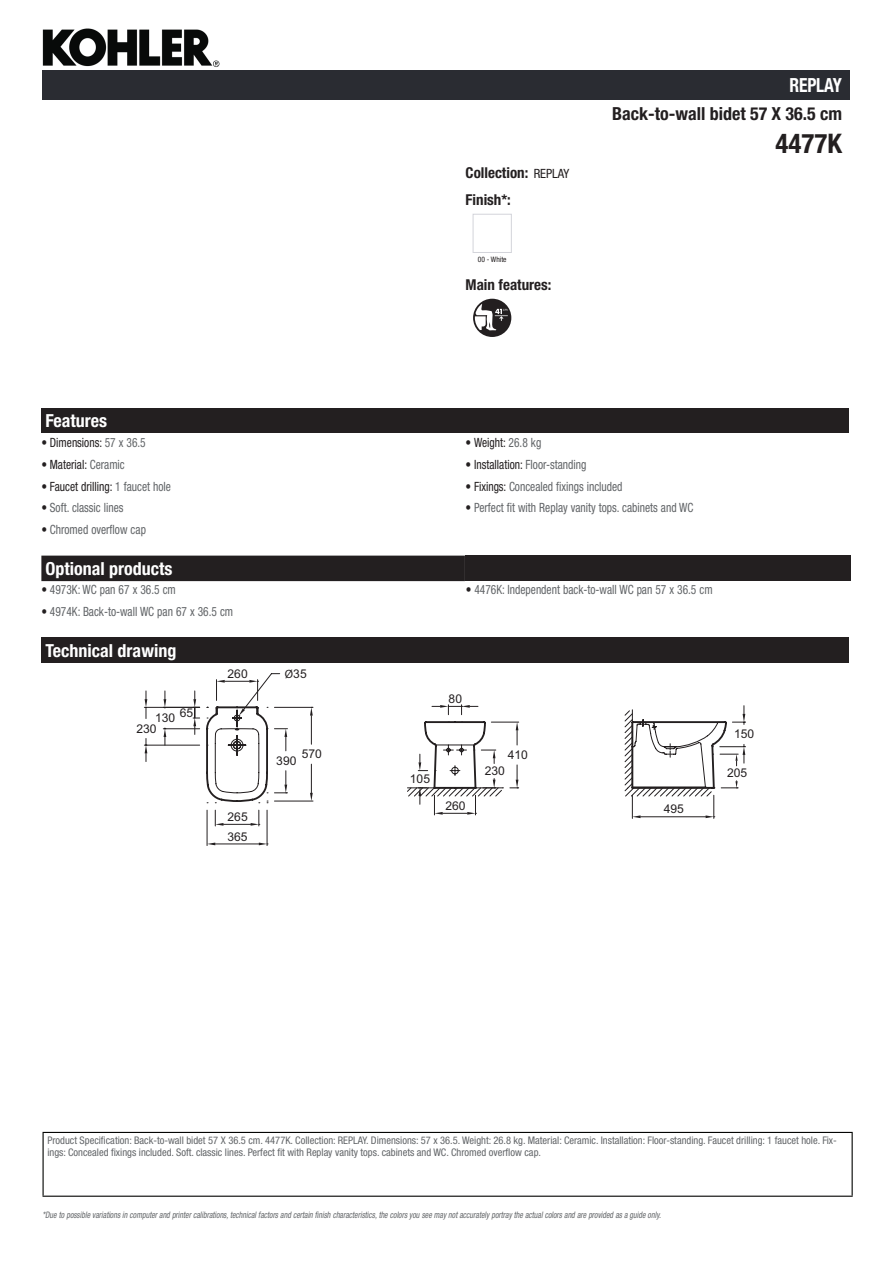
<style>
.page{position:relative;width:893px;height:1263px;background:#fff}
.page>*{position:absolute;margin:0;border:0;box-sizing:border-box;transform-origin:0 0}
.t1{font:700 condensed 27px "Helvetica Neue LT Std";color:#231f20}
.t2{font:700 condensed 19.5px "Helvetica Neue LT Std";letter-spacing:-.01em;color:#fff;scale:.9 1}
.t3{font:700 condensed 18px "Helvetica Neue LT Std";color:#fff}
.t4{font:700 condensed 18px "Helvetica Neue LT Std";color:#231f20}
.t5{font:700 condensed 15px/27.8px "Helvetica Neue LT Std";color:#231f20}
.t6{font:condensed 12.75px "Helvetica Neue LT Std";color:#626568;scale:.9 1}
.t7{font:condensed 12.75px "Helvetica Neue LT Std";color:#231f20;scale:.9 1}
.t8{font:12.15px/10.5px "Arial";color:#231f20}
.t9{font:condensed 10.5px/12px "Helvetica Neue LT Std";color:#626568}
.t10{font:italic condensed 9px "Helvetica Neue LT Std";color:#626568;scale:.87 1}
.t11{font:condensed 7.5px "Helvetica Neue LT Std";color:#231f20}
.s1{font-weight:400;font-size:12.75px}
.s2{color:#626568}
.s3{color:#231f20}
.s4{font-family:"Myriad Pro"}
</style>
<div class="page">
<img style="left:42px;top:28px;width:188px;height:53px">
<div style="left:473px;top:214px;width:39px;height:39px;border:1px solid #d3d4da"></div>
<div style="left:473px;top:299px;width:38px;height:38px;background:#231f20;border-radius:50%"></div>
<svg style="left:475px;top:304px;width:33px;height:26px"></svg>
<div style="left:41px;top:408px;width:808px;height:25px;background:#231f20"></div>
<div style="left:41px;top:556px;width:424px;height:25px;background:#231f20"></div>
<div style="left:465px;top:556px;width:385px;height:25px;background:#231f20"></div>
<div style="left:41px;top:638px;width:808px;height:25px;background:#231f20"></div>
<hr style="left:207px;top:810px;width:1px;height:35px;background:#231f20">
<hr style="left:267px;top:810px;width:1px;height:35px;background:#231f20">
<hr style="left:215px;top:843px;width:44px;height:1px;background:#231f20">
<svg style="left:207px;top:842px;width:8px;height:3px"></svg>
<svg style="left:259px;top:842px;width:9px;height:3px"></svg>
<svg style="left:193px;top:691px;width:7px;height:43px"></svg>
<hr style="left:163px;top:728px;width:37px;height:1px;background:#231f20">
<svg style="left:164px;top:691px;width:2px;height:16px"></svg>
<svg style="left:164px;top:729px;width:2px;height:16px"></svg>
<hr style="left:144px;top:707px;width:56px;height:1px;background:#231f20">
<hr style="left:144px;top:745px;width:56px;height:1px;background:#231f20">
<svg style="left:145px;top:691px;width:2px;height:27px"></svg>
<svg style="left:145px;top:738px;width:2px;height:23px"></svg>
<svg style="left:215px;top:673px;width:531px;height:153px"></svg>
<div style="left:43px;top:71px;width:807px;height:29px;background:#2a2c32"></div>
<hr style="left:43px;top:1132px;width:810px;height:1px;background:#040503">
<hr style="left:43px;top:1133px;width:1px;height:62px;background:#040503">
<hr style="left:852px;top:1133px;width:1px;height:62px;background:#040503">
<hr style="left:43px;top:1195px;width:810px;height:2px;background:#040503">
<h2 class="t2" style="left:789px;top:74px;width:60px">REPLAY</h2>
<h3 class="t4" style="left:612px;top:103px;width:232px">Back-to-wall bidet 57 X 36.5 cm</h3>
<h3 class="t5" style="left:466px;top:158px;width:105px">Collection: <span class="s1">REPLAY<br></span>Finish*:</h3>
<p class="t11" style="left:478px;top:255px;width:30px">00 - White</p>
<h3 class="t5" style="left:466px;top:271px;width:87px">Main features:</h3>
<h1 class="t1" style="left:776px;top:127px;width:68px">4477K</h1>
<h3 class="t3" style="left:46px;top:410px;width:63px">Features</h3>
<p class="t7" style="left:41px;top:435px;width:117px">• Dimensions: <span class="s2">57 x 36.5</span></p>
<p class="t7" style="left:466px;top:435px;width:86px">• Weight: <span class="s2">26.8 kg</span></p>
<p class="t7" style="left:41px;top:457px;width:94px">• Material: <span class="s2">Ceramic</span></p>
<p class="t7" style="left:466px;top:457px;width:136px">• Installation: <span class="s2">Floor-standing</span></p>
<p class="t7" style="left:41px;top:479px;width:145px">• Faucet drilling: <span class="s2">1 faucet hole</span></p>
<p class="t6" style="left:466px;top:479px;width:176px"><span class="s3">• Fixings:</span> Concealed fixings included</p>
<p class="t6" style="left:41px;top:501px;width:93px"><span class="s3">•</span> Soft. classic lines</p>
<p class="t6" style="left:466px;top:501px;width:255px"><span class="s3">•</span> Perfect fit with Replay vanity tops. cabinets and WC</p>
<p class="t6" style="left:41px;top:522px;width:118px"><span class="s3">•</span> Chromed overflow cap</p>
<h3 class="t3" style="left:46px;top:557px;width:128px">Optional products</h3>
<p class="t6" style="left:41px;top:583px;width:151px"><span class="s3">•</span> 4973K: WC pan 67 x 36.5 cm</p>
<p class="t6" style="left:466px;top:583px;width:276px"><span class="s3">•</span> 4476K: Independent back-to-wall WC pan 57 x 36.5 cm</p>
<p class="t6" style="left:41px;top:604px;width:215px"><span class="s3">•</span> 4974K: Back-to-wall WC pan 67 x 36.5 cm</p>
<h3 class="t3" style="left:46px;top:639px;width:132px">Technical drawing</h3>
<p class="t8" style="left:180px;top:707px;width:15px">65</p>
<p class="t8" style="left:137px;top:713px;width:40px;text-indent:18px">130<br>230</p>
<p class="t8" style="left:228px;top:668px;width:22px">260</p>
<p class="t8" style="left:228px;top:811px;width:22px">265</p>
<p class="t8" style="left:227px;top:831px;width:22px">365</p>
<p class="t8" style="left:285px;top:668px;width:23px"><span class="s4">Ø</span>35</p>
<p class="t8" style="left:302px;top:749px;width:22px">570</p>
<p class="t8" style="left:276px;top:755px;width:22px">390</p>
<p class="t8" style="left:449px;top:693px;width:15px">80</p>
<p class="t8" style="left:410px;top:774px;width:22px">105</p>
<p class="t8" style="left:445px;top:800px;width:22px">260</p>
<p class="t8" style="left:508px;top:750px;width:22px">410</p>
<p class="t8" style="left:485px;top:766px;width:22px">230</p>
<p class="t8" style="left:664px;top:804px;width:22px">495</p>
<p class="t8" style="left:734px;top:729px;width:22px">150</p>
<p class="t8" style="left:727px;top:768px;width:22px">205</p>
<p class="t9" style="left:47px;top:1134px;width:791px">Product Specification: Back-to-wall bidet 57 X 36.5 cm. 4477K. Collection: REPLAY. Dimensions: 57 x 36.5. Weight: 26.8 kg. Material: Ceramic. Installation: Floor-standing. Faucet drilling: 1 faucet hole. Fix&shy;ings: Concealed fixings included. Soft. classic lines. Perfect fit with Replay vanity tops. cabinets and WC. Chromed overflow cap.</p>
<p class="t10" style="left:43px;top:1210px;width:714px">*Due to possible variationsin computerand printercalibrations,technicalfactorsand certain finish characteristics,the colorsyou see maynotaccuratelyportraythe actualcolorsand are provided asa guide only.</p>
</div>
